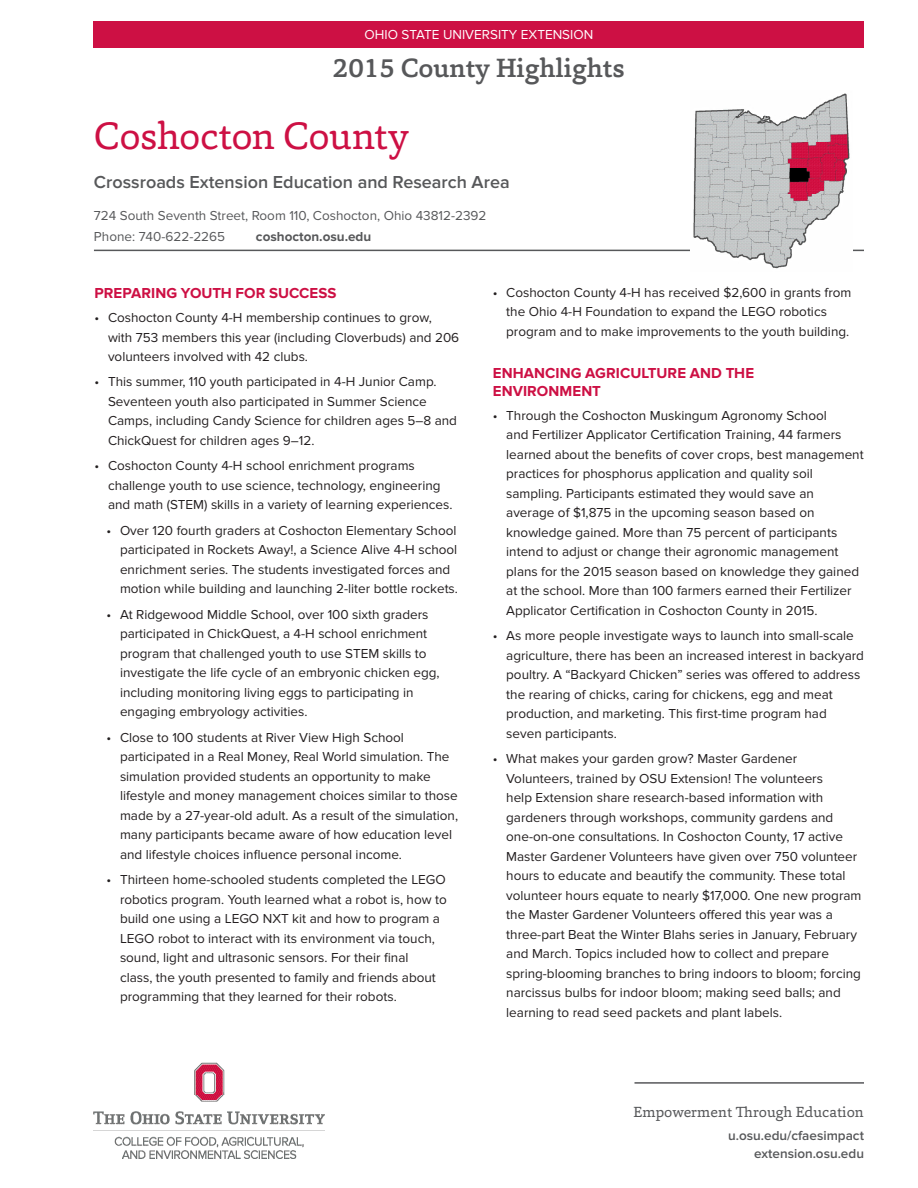
<style>
.page{position:relative;width:918px;height:1188px;background:#fff}
.page>*{position:absolute;margin:0;border:0;box-sizing:border-box;transform-origin:0 0}
.County_name{font:39px "Capita";letter-spacing:-.015em;color:#cd1044}
.t1{font:500 27px "Capita";color:#57585a}
.EERA_name{font:600 18px "Proxima Nova";color:#57585a}
.Section_heads{font:700 15px/18px "Proxima Nova";letter-spacing:.005em;color:#cd1044}
.t2{font:15px "Capita";color:#57585a}
.t3{font:13.5px/19.5px "Proxima Nova";color:#231f20}
.Address_name{font:13.5px "Proxima Nova";color:#57585a}
.t4{font:600 13.5px/18px "Proxima Nova";color:#57585a;text-align:right}
.t5{font:13.5px "Proxima Nova";color:#fff}
.Address_name-2{font:700 13.5px "Proxima Nova";color:#57585a}
</style>
<div class="page">
<div style="left:94px;top:21px;width:770px;height:27px;background:#cd1044"></div>
<hr style="left:94px;top:250px;width:770px;height:1px;background:#57585a">
<img style="left:94px;top:1062px;width:231px;height:96px">
<hr style="left:634px;top:1082px;width:230px;height:2px;background:#57585a">
<img style="left:690px;top:93px;width:162px;height:176px">
<p class="t5" style="left:365px;top:27px;width:230px">OHIO STATE UNIVERSITY EXTENSION</p>
<h2 class="t1" style="left:333px;top:50px;width:294px">2015 County Highlights</h2>
<p class="County_name" style="left:94px;top:110px;width:316px">Coshocton County</p>
<p class="EERA_name" style="left:94px;top:172px;width:417px">Crossroads Extension Education and Research Area</p>
<p class="Address_name" style="left:94px;top:207px;width:394px">724 South Seventh Street, Room 110, Coshocton, Ohio 43812-2392</p>
<p class="Address_name" style="left:94px;top:228px;width:133px">Phone: 740-622-2265</p>
<p class="Address_name-2" style="left:256px;top:228px;width:117px">coshocton.osu.edu</p>
<p class="Section_heads" style="left:94px;top:284px;width:244px">PREPARING YOUTH FOR SUCCESS</p>
<p class="t3" style="left:108px;top:308px;width:353px;text-indent:-14px">• Coshocton County 4-H membership continues to grow, with 753 members this year (including Cloverbuds) and 206 volunteers involved with 42 clubs.</p>
<p class="t3" style="left:108px;top:372px;width:351px;text-indent:-14px">• This summer, 110 youth participated in 4-H Junior Camp.<br>Seventeen youth also participated in Summer Science Camps, including Candy Science for children ages 5–8 and ChickQuest for children ages 9–12.</p>
<p class="t3" style="left:108px;top:456px;width:346px;text-indent:-14px">• Coshocton County 4-H school enrichment programs challenge youth to use science, technology, engineering and math (STEM) skills in a variety of learning experiences.</p>
<p class="t3" style="left:120px;top:521px;width:340px;text-indent:-14px">• Over 120 fourth graders at Coshocton Elementary School participated in Rockets Away!, a Science Alive 4-H school enrichment series. The students investigated forces and motion while building and launching 2-liter bottle rockets.</p>
<p class="t3" style="left:120px;top:605px;width:321px;text-indent:-14px">• At Ridgewood Middle School, over 100 sixth graders participated in ChickQuest, a 4-H school enrichment program that challenged youth to use STEM skills to investigate the life cycle of an embryonic chicken egg, including monitoring living eggs to participating in engaging embryology activities.</p>
<p class="t3" style="left:120px;top:728px;width:340px;text-indent:-14px">• Close to 100 students at River View High School participated in a Real Money, Real World simulation. The simulation provided students an opportunity to make lifestyle and money management choices similar to those made by a 27-year-old adult. As a result of the simulation, many participants became aware of how education level and lifestyle choices influence personal income.</p>
<p class="t3" style="left:120px;top:870px;width:328px;text-indent:-14px">• Thirteen home-schooled students completed the LEGO robotics program. Youth learned what a robot is, how to build one using a LEGO NXT kit and how to program a LEGO robot to interact with its environment via touch, sound, light and ultrasonic sensors. For their final<br>class, the youth presented to family and friends about programming that they learned for their robots.</p>
<p class="t3" style="left:506px;top:283px;width:347px;text-indent:-14px">• Coshocton County 4-H has received $2,600 in grants from the Ohio 4-H Foundation to expand the LEGO robotics program and to make improvements to the youth building.</p>
<p class="Section_heads" style="left:493px;top:364px;width:263px">ENHANCING AGRICULTURE AND THE<br>ENVIRONMENT</p>
<p class="t3" style="left:506px;top:406px;width:359px;text-indent:-14px">• Through the Coshocton Muskingum Agronomy School<br>and Fertilizer Applicator Certification Training, 44 farmers learned about the benefits of cover crops, best management practices for phosphorus application and quality soil sampling. Participants estimated they would save an average of $1,875 in the upcoming season based on knowledge gained. More than 75 percent of participants intend to adjust or change their agronomic management plans for the 2015 season based on knowledge they gained at the school. More than 100 farmers earned their Fertilizer Applicator Certification in Coshocton County in 2015.</p>
<p class="t3" style="left:506px;top:626px;width:359px;text-indent:-14px">• As more people investigate ways to launch into small-scale agriculture, there has been an increased interest in backyard poultry. A “Backyard Chicken” series was offered to address the rearing of chicks, caring for chickens, egg and meat production, and marketing. This first-time program had seven participants.</p>
<p class="t3" style="left:506px;top:749px;width:357px;text-indent:-14px">• What makes your garden grow? Master Gardener Volunteers, trained by OSU Extension! The volunteers<br>help Extension share research-based information with gardeners through workshops, community gardens and one-on-one consultations. In Coshocton County, 17 active Master Gardener Volunteers have given over 750 volunteer hours to educate and beautify the community. These total volunteer hours equate to nearly $17,000. One new program the Master Gardener Volunteers offered this year was a three-part Beat the Winter Blahs series in January, February and March. Topics included how to collect and prepare spring-blooming branches to bring indoors to bloom; forcing narcissus bulbs for indoor bloom; making seed balls; and learning to read seed packets and plant labels.</p>
<p class="t2" style="left:634px;top:1102px;width:232px">Empowerment Through Education</p>
<p class="t4" style="left:728px;top:1127px;width:137px">u.osu.edu/cfaesimpact extension.osu.edu</p>
</div>
